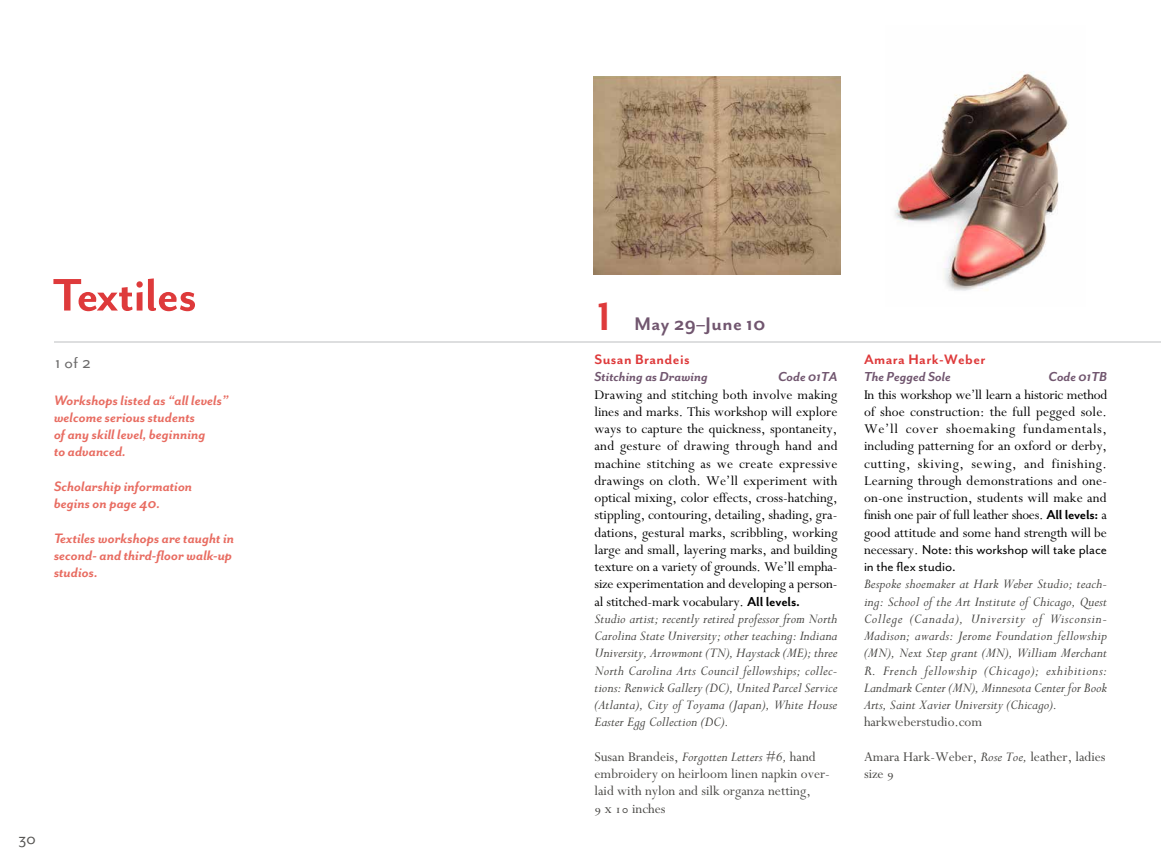
<style>
.page{position:relative;width:1161px;height:864px;background:#fff}
.page>*{position:absolute;margin:0;border:0;box-sizing:border-box;transform-origin:0 0}
.t1{font:700 52.5px "Mr Eaves San OT";letter-spacing:-.015em;color:#de3a3b}
.t2{font:700 21px "Mr Eaves San OT";letter-spacing:.025em;color:#71566f}
.t3{font:18px "Mr Eaves San OT";color:#6b6a6a}
.t4{font:16.5px "Mr Eaves San OT";color:#545351}
.t5{font:italic 700 15.75px/17.2px "Mr Eaves San OT";color:#e86c61}
.t6{font:700 15.75px "Mr Eaves San OT";letter-spacing:.025em;color:#de3a3b}
.t7{font:15px/17.2px "Perpetua";letter-spacing:-.01em;color:#000;text-align:justify}
.t8{font:15px/17.2px "Perpetua Italic Os F";color:#474643;text-align:justify}
.t9{font:15px/17.2px "Perpetua";color:#474643}
.t10{font:15px/17.2px "Mr Eaves San OT";color:#000}
.t11{font:italic 700 15px "Mr Eaves San OT";color:#71566f}
.s1{font-size:45px;color:#de3a3b}
.s2{font-family:"Mr Eaves San OT";font-weight:700}
.s3{font-family:"Perpetua"}
.s4{font-family:"Perpetua Exp"}
.s5{font-family:"Perpetua Italic Os F"}
</style>
<div class="page">
<hr style="left:54px;top:341px;width:1107px;height:2px;background:#d3d4d5">
<img style="left:895px;top:72px;width:174px;height:219px">
<img style="left:594px;top:76px;width:247px;height:199px">
<h1 class="t1" style="left:53px;top:266px;width:146px">Textiles</h1>
<p class="t3" style="left:56px;top:352px;width:37px">1 of 2</p>
<p class="t5" style="left:54px;top:392px;width:176px">Workshops listed as “all levels” welcome serious students<br>of any skill level, beginning<br>to advanced.</p>
<p class="t5" style="left:54px;top:478px;width:140px">Scholarship information begins on page 40.</p>
<p class="t5" style="left:54px;top:530px;width:182px">Textiles workshops are taught in second- and third-floor walk-up studios.</p>
<p class="t4" style="left:19px;top:830px;width:19px">30</p>
<h2 class="t2" style="left:597px;top:312px;width:170px"><span class="s1">1</span> May 29–June 10</h2>
<p class="t6" style="left:594px;top:351px;width:97px">Susan Brandeis</p>
<p class="t11" style="left:594px;top:369px;width:115px">Stitching as Drawing</p>
<p class="t11" style="left:778px;top:369px;width:61px">Code 01TA</p>
<p class="t7" style="left:594px;top:386px;width:245px">Drawing and stitching both involve making lines and marks. This workshop will explore ways to capture the quickness, spontaneity, and gesture of drawing through hand and machine stitching as we create expressive drawings on cloth. We’ll experiment with optical mixing, color effects, cross-hatching, stippling, contouring, detailing, shading, gra&shy;dations, gestural marks, scribbling, working large and small, layering marks, and building texture on a variety of grounds. We’ll empha&shy;size experimentation and developing a person&shy;al stitched-mark vocabulary. <span class="s2">All levels.</span></p>
<p class="t8" style="left:594px;top:611px;width:245px">Studio artist; recently retired professor from North Carolina State University; other teaching: Indiana University, Arrowmont (TN), Haystack (ME); three North Carolina Arts Council fellowships; collec&shy;tions: Renwick Gallery (DC), United Parcel Service (Atlanta), City of Toyama (Japan), White House Easter Egg Collection (DC).</p>
<p class="t8" style="left:594px;top:749px;width:223px"><span class="s3">Susan Brandeis,</span> Forgotten Letters #6, <span class="s3">hand</span></p>
<p class="t9" style="left:594px;top:766px;width:237px">embroidery on heirloom linen napkin over&shy;laid with nylon and silk organza netting,<br><span class="s4">9 X 10</span> inches</p>
<p class="t6" style="left:864px;top:351px;width:123px">Amara Hark-Weber</p>
<p class="t11" style="left:864px;top:369px;width:88px">The Pegged Sole</p>
<p class="t11" style="left:1048px;top:369px;width:60px">Code 01TB</p>
<p class="t7" style="left:864px;top:386px;width:245px">In this workshop we’ll learn a historic method of shoe construction: the full pegged sole.<br>We’ll cover shoemaking fundamentals, including patterning for an oxford or derby, cutting, skiving, sewing, and finishing.<br>Learning through demonstrations and one&shy;on-one instruction, students will make and finish one pair of full leather shoes. <span class="s2">All levels:</span> a good attitude and some hand strength will be</p>
<p class="t10" style="left:864px;top:541px;width:245px"><span class="s3">necessary.</span> Note: this workshop will take place in the flex studio.</p>
<p class="t8" style="left:864px;top:576px;width:245px">Bespoke shoemaker at Hark Weber Studio; teach&shy;ing: School of the Art Institute of Chicago, Quest College (Canada), University of Wisconsin-Madison; awards: Jerome Foundation fellowship (MN), Next Step grant (MN), William Merchant R. French fellowship (Chicago); exhibitions:<br>Landmark Center (MN), Minnesota Center for Book Arts, Saint Xavier University (Chicago).</p>
<p class="t9" style="left:864px;top:714px;width:120px">harkweberstudio.com</p>
<p class="t9" style="left:864px;top:749px;width:243px">Amara Hark-Weber, <span class="s5">Rose Toe,</span> leather, ladies size <span class="s4">9</span></p>
</div>
